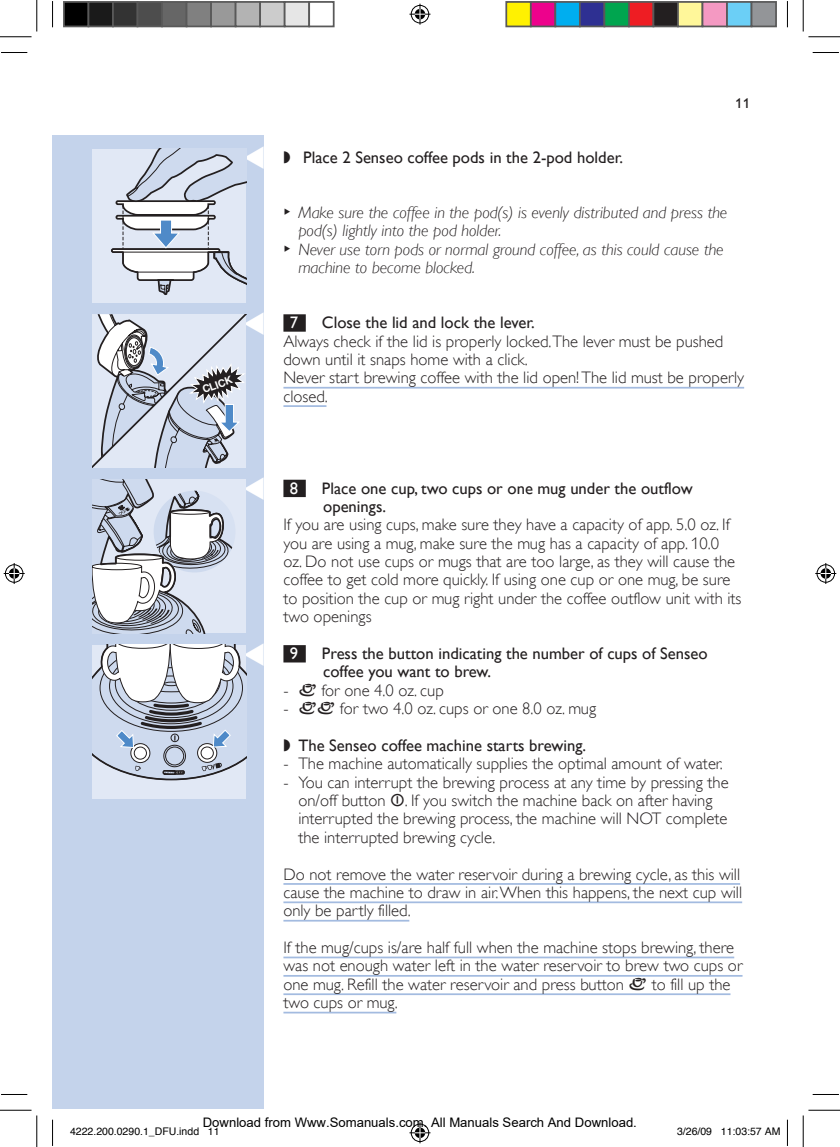
<style>
.page{position:relative;width:840px;height:1147px;background:#fff}
.page>*{position:absolute;margin:0;border:0;box-sizing:border-box;transform-origin:0 0}
.t1{font:31.5px "Philips Tape";color:#fff}
.t2{font:16.62px/18.4px "Gill Sans Alt One WGL Light";color:#231f20}
.t3{font:16.62px/18.4px "Gill Sans Alt One WGL";color:#231f20}
.t4{font:italic 16.62px "Gill Sans Alt One WGL Light";color:#231f20}
.t5{font:14px "Gill Sans Alt One WGL";color:#231f20}
.t6{font:13.12px "Arial";color:#000}
.t7{font:10.5px "Helvetica";color:#000}
.t8{font:700 10.5px "Helvetica";color:#fff}
.s1{font-family:"Philips Tape";font-size:31.5px;color:#fff}
.s2{font-family:"Gill Sans Alt One WGL";font-size:16.62px}
.s3{font-family:"Philipsfonta Plain"}
</style>
<div class="page">
<div style="left:52px;top:135px;width:211px;height:974px;background:#c4d3eb"></div>
<div style="left:283px;top:314px;width:22px;height:18px;background:#231f20"></div>
<hr style="left:283px;top:387px;width:460px;height:2px;background:#a3bbe0">
<hr style="left:283px;top:405px;width:43px;height:2px;background:#a3bbe0">
<div style="left:283px;top:480px;width:22px;height:17px;background:#231f20"></div>
<div style="left:283px;top:645px;width:22px;height:17px;background:#231f20"></div>
<hr style="left:283px;top:883px;width:456px;height:2px;background:#a3bbe0">
<hr style="left:283px;top:901px;width:458px;height:2px;background:#a3bbe0">
<hr style="left:283px;top:920px;width:126px;height:1px;background:#a3bbe0">
<hr style="left:283px;top:956px;width:451px;height:2px;background:#a3bbe0">
<hr style="left:283px;top:975px;width:459px;height:2px;background:#a3bbe0">
<hr style="left:283px;top:993px;width:447px;height:2px;background:#a3bbe0">
<hr style="left:283px;top:1012px;width:113px;height:1px;background:#a3bbe0">
<div style="left:92px;top:149px;width:154px;height:154px;background:#e1e8f5"></div>
<svg style="left:111px;top:149px;width:135px;height:147px"></svg>
<svg style="left:92px;top:314px;width:154px;height:154px"></svg>
<div style="left:92px;top:479px;width:154px;height:154px;background:#e1e8f5"></div>
<svg style="left:92px;top:479px;width:141px;height:154px"></svg>
<div style="left:92px;top:645px;width:154px;height:154px;background:#e1e8f5"></div>
<svg style="left:92px;top:645px;width:154px;height:136px;background:#c4cbd7"></svg>
<svg style="left:1px;top:52px;width:26px;height:1px"></svg>
<svg style="left:812px;top:52px;width:26px;height:1px"></svg>
<svg style="left:1px;top:1094px;width:26px;height:1px"></svg>
<svg style="left:812px;top:1094px;width:26px;height:1px"></svg>
<svg style="left:52px;top:1px;width:1px;height:26px"></svg>
<svg style="left:52px;top:1119px;width:1px;height:27px"></svg>
<svg style="left:786px;top:1px;width:1px;height:26px"></svg>
<svg style="left:786px;top:1120px;width:1px;height:26px"></svg>
<hr style="left:0;top:36px;width:32px;height:1px;background:#000">
<hr style="left:808px;top:36px;width:31px;height:1px;background:#000">
<hr style="left:0;top:1110px;width:32px;height:1px;background:#000">
<hr style="left:808px;top:1110px;width:31px;height:1px;background:#000">
<hr style="left:36px;top:0;width:1px;height:32px;background:#000">
<hr style="left:36px;top:1115px;width:1px;height:32px;background:#000">
<hr style="left:802px;top:0;width:1px;height:32px;background:#000">
<hr style="left:802px;top:1115px;width:1px;height:32px;background:#000">
<svg style="left:409px;top:4px;width:21px;height:21px"></svg>
<svg style="left:409px;top:1122px;width:21px;height:21px"></svg>
<svg style="left:4px;top:563px;width:21px;height:21px"></svg>
<svg style="left:815px;top:563px;width:20px;height:21px"></svg>
<div style="left:64px;top:2px;width:24px;height:24px;background:#000"></div>
<div style="left:63px;top:1px;width:26px;height:26px;border:2px solid #595959"></div>
<div style="left:88px;top:2px;width:25px;height:24px;background:#1a1a1a"></div>
<div style="left:88px;top:1px;width:26px;height:26px;border:2px solid #595959"></div>
<div style="left:113px;top:2px;width:24px;height:24px;background:#333"></div>
<div style="left:112px;top:1px;width:26px;height:26px;border:2px solid #595959"></div>
<div style="left:137px;top:2px;width:25px;height:24px;background:#4d4d4d"></div>
<div style="left:136px;top:1px;width:27px;height:26px;border:2px solid #595959"></div>
<div style="left:162px;top:2px;width:24px;height:24px;background:#666"></div>
<div style="left:161px;top:1px;width:26px;height:26px;border:2px solid #595959"></div>
<div style="left:186px;top:2px;width:25px;height:24px;background:#808080"></div>
<div style="left:186px;top:1px;width:26px;height:26px;border:2px solid #595959"></div>
<div style="left:211px;top:2px;width:24px;height:24px;background:#999"></div>
<div style="left:210px;top:1px;width:26px;height:26px;border:2px solid #595959"></div>
<div style="left:235px;top:2px;width:25px;height:24px;background:#b3b3b3"></div>
<div style="left:234px;top:1px;width:27px;height:26px;border:2px solid #595959"></div>
<div style="left:260px;top:2px;width:24px;height:24px;background:#ccc"></div>
<div style="left:259px;top:1px;width:26px;height:26px;border:2px solid #595959"></div>
<div style="left:284px;top:2px;width:25px;height:24px;background:#e6e6e6"></div>
<div style="left:284px;top:1px;width:26px;height:26px;border:2px solid #595959"></div>
<div style="left:308px;top:1px;width:26px;height:26px;border:2px solid #595959"></div>
<div style="left:506px;top:2px;width:24px;height:24px;background:#fff101"></div>
<div style="left:505px;top:1px;width:26px;height:26px;border:2px solid #595959"></div>
<div style="left:530px;top:2px;width:25px;height:24px;background:#ed028c"></div>
<div style="left:529px;top:1px;width:27px;height:26px;border:2px solid #595959"></div>
<div style="left:555px;top:2px;width:24px;height:24px;background:#00aeef"></div>
<div style="left:554px;top:1px;width:26px;height:26px;border:2px solid #595959"></div>
<div style="left:579px;top:2px;width:25px;height:24px;background:#2e3092"></div>
<div style="left:578px;top:1px;width:27px;height:26px;border:2px solid #595959"></div>
<div style="left:604px;top:2px;width:24px;height:24px;background:#00a54f"></div>
<div style="left:603px;top:1px;width:26px;height:26px;border:2px solid #595959"></div>
<div style="left:628px;top:2px;width:25px;height:24px;background:#ee1d23"></div>
<div style="left:627px;top:1px;width:27px;height:26px;border:2px solid #595959"></div>
<div style="left:653px;top:2px;width:24px;height:24px;background:#231f20"></div>
<div style="left:652px;top:1px;width:26px;height:26px;border:2px solid #595959"></div>
<div style="left:677px;top:2px;width:25px;height:24px;background:#fff79a"></div>
<div style="left:676px;top:1px;width:27px;height:26px;border:2px solid #595959"></div>
<div style="left:702px;top:2px;width:24px;height:24px;background:#f499c2"></div>
<div style="left:701px;top:1px;width:26px;height:26px;border:2px solid #595959"></div>
<div style="left:726px;top:2px;width:25px;height:24px;background:#6bcff6"></div>
<div style="left:725px;top:1px;width:27px;height:26px;border:2px solid #595959"></div>
<div style="left:751px;top:2px;width:24px;height:24px;background:#939598"></div>
<div style="left:750px;top:1px;width:26px;height:26px;border:2px solid #595959"></div>
<p class="t5" style="left:735px;top:93px;width:16px">11</p>
<p class="t8" style="left:200px;top:384px;width:33px;rotate:-20deg">CLICK</p>
<p class="t3" style="left:241px;top:148px;width:383px"><span class="s1">C</span> ◗ Place 2 Senseo coffee pods in the 2-pod holder.</p>
<p class="t4" style="left:283px;top:201px;width:445px"><sup>B</sup> Make sure the coffee in the pod(s) is evenly distributed and press the</p>
<p class="t4" style="left:298px;top:219px;width:204px">pod(s) lightly into the pod holder.</p>
<p class="t4" style="left:283px;top:238px;width:441px"><sup>B</sup> Never use torn pods or normal ground coffee, as this could cause the</p>
<p class="t4" style="left:298px;top:256px;width:178px">machine to become blocked.</p>
<h1 class="t1" style="left:241px;top:306px;width:58px">C <span class="s2">7</span></h1>
<p class="t3" style="left:322px;top:313px;width:214px">Close the lid and lock the lever.</p>
<p class="t2" style="left:283px;top:332px;width:462px">Always check if the lid is properly locked.The lever must be pushed down until it snaps home with a click.<br>Never start brewing coffee with the lid open! The lid must be properly closed.</p>
<h1 class="t1" style="left:241px;top:471px;width:58px">C <span class="s2">8</span></h1>
<p class="t3" style="left:322px;top:479px;width:372px">Place one cup, two cups or one mug under the outflow openings.</p>
<p class="t2" style="left:283px;top:516px;width:459px">If you are using cups, make sure they have a capacity of app. 5.0 oz. If you are using a mug, make sure the mug has a capacity of app. 10.0 oz. Do not use cups or mugs that are too large, as they will cause the coffee to get cold more quickly. If using one cup or one mug, be sure to position the cup or mug right under the coffee outflow unit with its two openings</p>
<h1 class="t1" style="left:241px;top:637px;width:58px">C <span class="s2">9</span></h1>
<p class="t3" style="left:322px;top:644px;width:387px">Press the button indicating the number of cups of Senseo coffee you want to brew.</p>
<p class="t2" style="left:283px;top:681px;width:162px">- <span class="s3">°</span> for one 4.0 oz. cup</p>
<p class="t2" style="left:283px;top:699px;width:314px">- <span class="s3">°°</span> for two 4.0 oz. cups or one 8.0 oz. mug</p>
<p class="t3" style="left:283px;top:736px;width:304px">◗ The Senseo coffee machine starts brewing.</p>
<p class="t2" style="left:283px;top:754px;width:441px">- The machine automatically supplies the optimal amount of water.</p>
<p class="t2" style="left:298px;top:773px;width:431px;text-indent:-15px">- You can interrupt the brewing process at any time by pressing the on/off button <span class="s3">I</span>. If you switch the machine back on after having interrupted the brewing process, the machine will NOT complete the interrupted brewing cycle.</p>
<p class="t2" style="left:283px;top:865px;width:460px">Do not remove the water reservoir during a brewing cycle, as this will cause the machine to draw in air. When this happens, the next cup will only be partly filled.</p>
<p class="t2" style="left:283px;top:938px;width:460px">If the mug/cups is/are half full when the machine stops brewing, there was not enough water left in the water reservoir to brew two cups or one mug. Refill the water reservoir and press button <span class="s3">°</span> to fill up the two cups or mug.</p>
<p class="t6" style="left:203px;top:1115px;width:435px">Download from Www.Somanuals.com. All Manuals Search And Download.</p>
<p class="t7" style="left:70px;top:1123px;width:151px">4222.200.0290.1_DFU.indd 11</p>
<p class="t7" style="left:676px;top:1123px;width:105px">3/26/09 11:03:57 AM</p>
</div>
